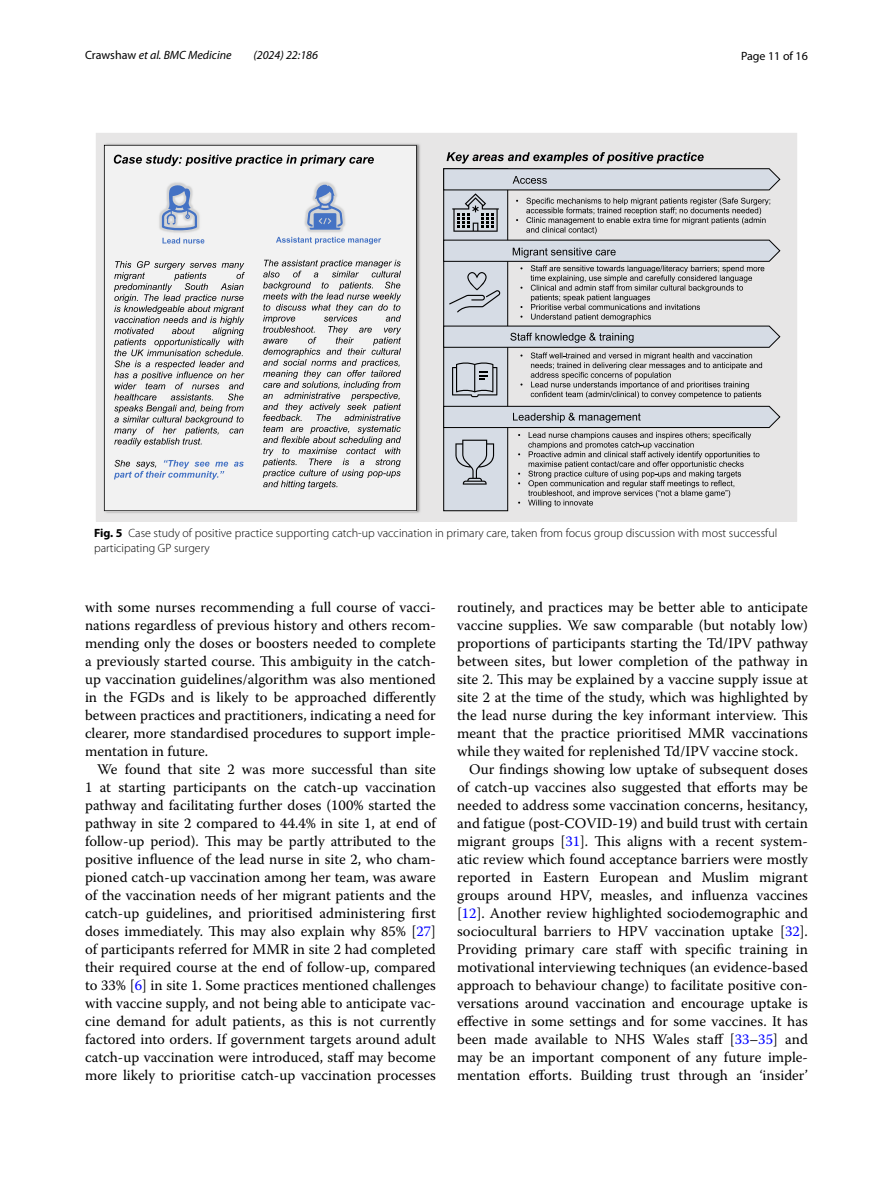
<style>
.page{position:relative;width:893px;height:1187px;background:#fff}
.page>*{position:absolute;margin:0;border:0;box-sizing:border-box;transform-origin:0 0}
.t1{font:14.7px/18px "Warnock Pro";color:#000;text-align:justify}
.t2{font:300 12px/15px "Myriad Pro";color:#000}
.t3{font:italic 12px "Myriad Pro";color:#000}
.t4{font:12px "Myriad Pro";color:#000}
.s1{font-style:normal}
.s2{font-weight:700}
.s3{color:#00f}
</style>
<div class="page">
<img style="left:98px;top:135px;width:697px;height:384px">
<div style="left:443px;top:168px;width:65px;height:343px;background:#d6dce5;border:1px solid #000"></div>
<div style="left:104px;top:145px;width:313px;height:366px;background:#f2f2f2"></div>
<svg style="left:162px;top:185px;width:35px;height:45px"></svg>
<svg style="left:307px;top:185px;width:36px;height:45px"></svg>
<svg style="left:114px;top:155px;width:260px;height:11px"></svg>
<svg style="left:114px;top:261px;width:131px;height:185px"></svg>
<svg style="left:234px;top:461px;width:10px;height:5px"></svg>
<svg style="left:114px;top:460px;width:114px;height:19px"></svg>
<svg style="left:263px;top:260px;width:138px;height:229px"></svg>
<svg style="left:162px;top:238px;width:42px;height:5px"></svg>
<svg style="left:276px;top:237px;width:105px;height:7px"></svg>
<svg style="left:443px;top:152px;width:338px;height:246px;background:#c4c6c9"></svg>
<svg style="left:443px;top:405px;width:338px;height:102px"></svg>
<p class="t3" style="left:85px;top:48px;width:148px"><span class="s1">Crawshaw</span> et al. BMC Medicine</p>
<p class="t3" style="left:253px;top:48px;width:66px">(2024) 22:186</p>
<p class="t4" style="left:741px;top:48px;width:68px">Page 11 of 16</p>
<p class="t2" style="left:94px;top:525px;width:685px"><span class="s2">Fig. 5</span> Case study of positive practice supporting catch-up vaccination in primary care, taken from focus group discussion with most successful participating GP surgery</p>
<p class="t1" style="left:85px;top:597px;width:352px">with some nurses recommending a full course of vacci&shy;nations regardless of previous history and others recom&shy;mending only the doses or boosters needed to complete a previously started course. This ambiguity in the catch&shy;up vaccination guidelines/algorithm was also mentioned in the FGDs and is likely to be approached differently between practices and practitioners, indicating a need for clearer, more standardised procedures to support imple&shy;mentation in future.</p>
<p class="t1" style="left:85px;top:759px;width:352px;text-indent:12px">We found that site 2 was more successful than site 1 at starting participants on the catch-up vaccination pathway and facilitating further doses (100% started the pathway in site 2 compared to 44.4% in site 1, at end of follow-up period). This may be partly attributed to the positive influence of the lead nurse in site 2, who cham&shy;pioned catch-up vaccination among her team, was aware of the vaccination needs of her migrant patients and the catch-up guidelines, and prioritised administering first doses immediately. This may also explain why 85% [<span class="s3">27</span>] of participants referred for MMR in site 2 had completed their required course at the end of follow-up, compared to 33% [<span class="s3">6</span>] in site 1. Some practices mentioned challenges with vaccine supply, and not being able to anticipate vac&shy;cine demand for adult patients, as this is not currently factored into orders. If government targets around adult catch-up vaccination were introduced, staff may become more likely to prioritise catch-up vaccination processes</p>
<p class="t1" style="left:457px;top:597px;width:352px">routinely, and practices may be better able to anticipate</p>
<p class="t1" style="left:457px;top:615px;width:352px">vaccine supplies. We saw comparable (but notably low)</p>
<p class="t1" style="left:457px;top:633px;width:352px">proportions of participants starting the Td/IPV pathway</p>
<p class="t1" style="left:457px;top:651px;width:352px">between sites, but lower completion of the pathway in</p>
<p class="t1" style="left:457px;top:669px;width:352px">site 2. This may be explained by a vaccine supply issue at</p>
<p class="t1" style="left:457px;top:687px;width:352px">site 2 at the time of the study, which was highlighted by</p>
<p class="t1" style="left:457px;top:705px;width:352px">the lead nurse during the key informant interview. This</p>
<p class="t1" style="left:457px;top:723px;width:352px">meant that the practice prioritised MMR vaccinations</p>
<p class="t1" style="left:457px;top:741px;width:342px">while they waited for replenished Td/IPV vaccine stock.</p>
<p class="t1" style="left:469px;top:759px;width:340px">Our findings showing low uptake of subsequent doses</p>
<p class="t1" style="left:457px;top:777px;width:352px">of catch-up vaccines also suggested that efforts may be</p>
<p class="t1" style="left:457px;top:795px;width:352px">needed to address some vaccination concerns, hesitancy,</p>
<p class="t1" style="left:457px;top:813px;width:352px">and fatigue (post-COVID-19) and build trust with certain</p>
<p class="t1" style="left:457px;top:831px;width:352px">migrant groups [<span class="s3">31</span>]. This aligns with a recent system-</p>
<p class="t1" style="left:457px;top:849px;width:352px">atic review which found acceptance barriers were mostly</p>
<p class="t1" style="left:457px;top:867px;width:352px">reported in Eastern European and Muslim migrant</p>
<p class="t1" style="left:457px;top:885px;width:352px">groups around HPV, measles, and influenza vaccines</p>
<p class="t1" style="left:457px;top:903px;width:352px">[<span class="s3">12</span>]. Another review highlighted sociodemographic and</p>
<p class="t1" style="left:457px;top:921px;width:352px">sociocultural barriers to HPV vaccination uptake [<span class="s3">32</span>].</p>
<p class="t1" style="left:457px;top:939px;width:352px">Providing primary care staff with specific training in</p>
<p class="t1" style="left:457px;top:957px;width:352px">motivational interviewing techniques (an evidence-based</p>
<p class="t1" style="left:457px;top:975px;width:352px">approach to behaviour change) to facilitate positive con-</p>
<p class="t1" style="left:457px;top:993px;width:352px">versations around vaccination and encourage uptake is</p>
<p class="t1" style="left:457px;top:1011px;width:352px">effective in some settings and for some vaccines. It has</p>
<p class="t1" style="left:457px;top:1029px;width:352px">been made available to NHS Wales staff [<span class="s3">33</span>–<span class="s3">35</span>] and</p>
<p class="t1" style="left:457px;top:1047px;width:352px">may be an important component of any future imple-</p>
<p class="t1" style="left:457px;top:1065px;width:352px">mentation efforts. Building trust through an ‘insider’</p>
</div>
